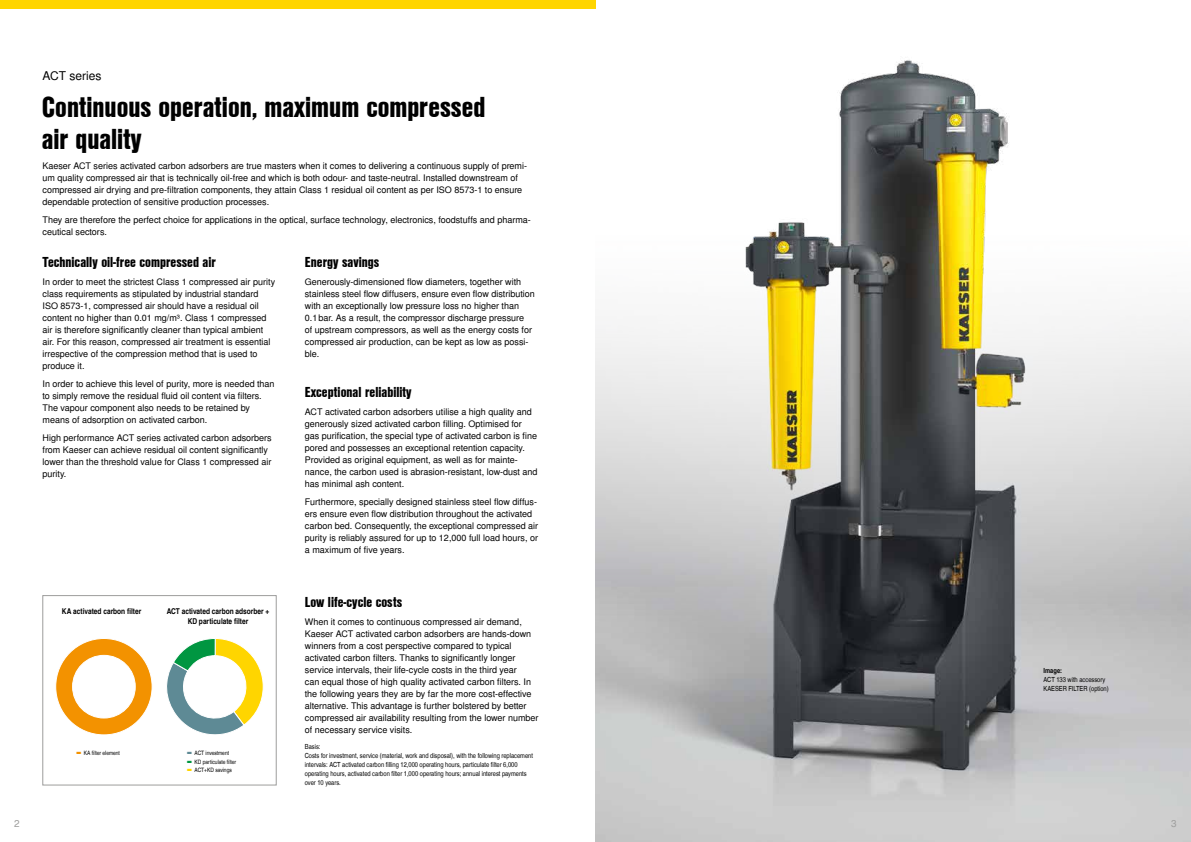
<style>
.page{position:relative;width:1191px;height:842px;background:#fff}
.page>*{position:absolute;margin:0;border:0;box-sizing:border-box;transform-origin:0 0}
.t1{font:28px/32px "Nimbus San L Bla Con";color:#000}
.t2{font:14px "Nimbus San L Bla Con";color:#000}
.t3{font:12px "Nimbus San L";color:#000}
.t4{font:10px "Nimbus San L";color:#9d9d9c}
.t5{font:9px/12px "Nimbus San L";color:#000}
.t6{font:8px/10px "Nimbus San L Bol Con";color:#000;text-align:center}
.t7{font:7px/9px "Nimbus San L Reg Con";color:#000}
.t8{font:7px "Nimbus San L Bol Con";color:#000}
.t9{font:6px/8.5px "Nimbus San L Reg Con";color:#000}
</style>
<div class="page">
<img style="left:595px;top:0;width:596px;height:842px">
<div style="left:0;top:0;width:595px;height:9px;background:#ffd500"></div>
<svg style="left:55px;top:638px;width:98px;height:97px"></svg>
<svg style="left:166px;top:638px;width:97px;height:97px"></svg>
<div style="left:43px;top:595px;width:233px;height:190px;border:1px solid #9d9d9c"></div>
<h3 class="t3" style="left:43px;top:69px;width:60px">ACT series</h3>
<h1 class="t1" style="left:42px;top:90px;width:445px">Continuous operation, maximum compressed air quality</h1>
<p class="t5" style="left:43px;top:160px;width:486px">Kaeser ACT series activated carbon adsorbers are true masters when it comes to delivering a continuous supply of premi&shy;um quality compressed air that is technically oil-free and which is both odour- and taste-neutral. Installed downstream of compressed air drying and pre-filtration components, they attain Class 1 residual oil content as per ISO 8573-1 to ensure dependable protection of sensitive production processes.</p>
<p class="t5" style="left:43px;top:214px;width:490px">They are therefore the perfect choice for applications in the optical, surface technology, electronics, foodstuffs and pharma&shy;ceutical sectors.</p>
<h2 class="t2" style="left:43px;top:251px;width:175px">Technically oil-free compressed air</h2>
<p class="t5" style="left:43px;top:276px;width:234px">In order to meet the strictest Class 1 compressed air purity class requirements as stipulated by industrial standard ISO 8573-1, compressed air should have a residual oil content no higher than 0.01 mg/m³. Class 1 compressed air is therefore significantly cleaner than typical ambient air. For this reason, compressed air treatment is essential irrespective of the compression method that is used to produce it.</p>
<p class="t5" style="left:43px;top:378px;width:234px">In order to achieve this level of purity, more is needed than to simply remove the residual fluid oil content via filters.<br>The vapour component also needs to be retained by means of adsorption on activated carbon.</p>
<p class="t5" style="left:43px;top:432px;width:231px">High performance ACT series activated carbon adsorbers from Kaeser can achieve residual oil content significantly lower than the threshold value for Class 1 compressed air purity.</p>
<p class="t6" style="left:62px;top:607px;width:81px">KA activated carbon filter</p>
<p class="t6" style="left:167px;top:607px;width:104px">ACT activated carbon adsorber +<br>KD particulate filter</p>
<p class="t9" style="left:77px;top:749px;width:45px"><sup>▬</sup> KA filter element</p>
<p class="t9" style="left:187px;top:749px;width:50px"><sup>▬</sup> ACT investment<br><sup>▬</sup> KD particulate filter <sup>▬</sup> ACT+KD savings</p>
<h2 class="t2" style="left:305px;top:251px;width:76px">Energy savings</h2>
<p class="t5" style="left:305px;top:276px;width:231px">Generously-dimensioned flow diameters, together with stainless steel flow diffusers, ensure even flow distribution with an exceptionally low pressure loss no higher than 0.1bar. As a result, the compressor discharge pressure<br>of upstream compressors, as well as the energy costs for compressed air production, can be kept as low as possi&shy;ble.</p>
<h2 class="t2" style="left:305px;top:381px;width:108px">Exceptional reliability</h2>
<p class="t5" style="left:305px;top:406px;width:234px">ACT activated carbon adsorbers utilise a high quality and generously sized activated carbon filling. Optimised for gas purification, the special type of activated carbon is fine pored and possesses an exceptional retention capacity.<br>Provided as original equipment, as well as for mainte&shy;nance, the carbon used is abrasion-resistant, low-dust and has minimal ash content.</p>
<p class="t5" style="left:305px;top:496px;width:235px">Furthermore, specially designed stainless steel flow diffus&shy;ers ensure even flow distribution throughout the activated carbon bed. Consequently, the exceptional compressed air purity is reliably assured for up to 12,000 full load hours, or a maximum of five years.</p>
<h2 class="t2" style="left:305px;top:591px;width:99px">Low life-cycle costs</h2>
<p class="t5" style="left:305px;top:616px;width:235px">When it comes to continuous compressed air demand, Kaeser ACT activated carbon adsorbers are hands-down winners from a cost perspective compared to typical activated carbon filters. Thanks to significantly longer service intervals, their life-cycle costs in the third year<br>can equal those of high quality activated carbon filters. In the following years they are by far the more cost-effective alternative. This advantage is further bolstered by better compressed air availability resulting from the lower number of necessary service visits.</p>
<p class="t7" style="left:305px;top:742px;width:230px">Basis:<br>Costs for investment, service (material, work and disposal), with the following replacement intervals: ACT activated carbon filling 12,000 operating hours, particulate filter 6,000 operating hours, activated carbon filter 1,000 operating hours; annual interest payments over 10 years.</p>
<p class="t8" style="left:1043px;top:666px;width:20px">Image:</p>
<p class="t7" style="left:1043px;top:675px;width:67px">ACT 133 with accessory<br>KAESER FILTER (option)</p>
<p class="t4" style="left:14px;top:817px;width:7px">2</p>
<p class="t4" style="left:1171px;top:817px;width:7px">3</p>
</div>
